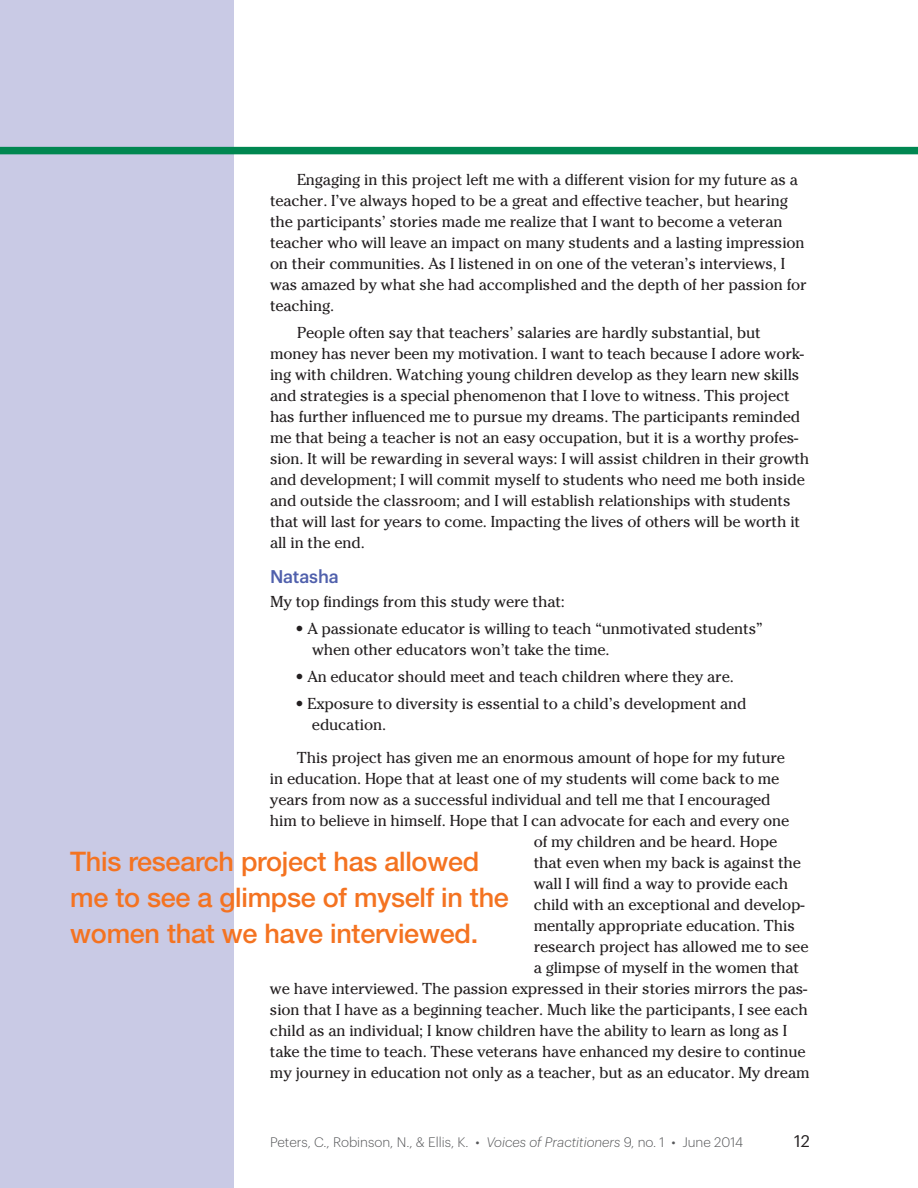
<style>
.page{position:relative;width:918px;height:1188px;background:#fff}
.page>*{position:absolute;margin:0;border:0;box-sizing:border-box;transform-origin:0 0}
.t1{font:500 27px/36px "Helvetica Neue LT Std";letter-spacing:-.01em;color:#f47321}
.t2{font:500 18px "Graphik";letter-spacing:-.01em;color:#5060ac}
.t3{font:16.5px "Graphik";color:#231f20}
.t4{font:15.75px/21px "Cheltenham";letter-spacing:-.01em;color:#231f20}
.t5{font:300 13.5px "Graphik";color:#57585a}
.s1{font-style:italic}
</style>
<div class="page">
<div style="left:0;top:0;width:234px;height:1188px;background:#c9cae5"></div>
<div style="left:0;top:147px;width:918px;height:7px;background:#008751"></div>
<p class="t4" style="left:270px;top:170px;width:538px;text-indent:27px">Engaging in this project left me with a different vision for my future as a teacher. I’ve always hoped to be a great and effective teacher, but hearing the participants’ stories made me realize that I want to become a veteran teacher who will leave an impact on many students and a lasting impression on their communities. As I listened in on one of the veteran’s interviews, I was amazed by what she had accomplished and the depth of her passion for teaching.</p>
<p class="t4" style="left:270px;top:323px;width:541px;text-indent:27px">People often say that teachers’ salaries are hardly substantial, but money has never been my motivation. I want to teach because I adore work&shy;ing with children. Watching young children develop as they learn new skills and strategies is a special phenomenon that I love to witness. This project has further influenced me to pursue my dreams. The participants reminded me that being a teacher is not an easy occupation, but it is a worthy profes&shy;sion. It will be rewarding in several ways: I will assist children in their growth and development; I will commit myself to students who need me both inside and outside the classroom; and I will establish relationships with students that will last for years to come. Impacting the lives of others will be worth it all in the end.</p>
<p class="t2" style="left:270px;top:563px;width:70px">Natasha</p>
<p class="t4" style="left:270px;top:591px;width:296px">My top findings from this study were that:</p>
<p class="t4" style="left:312px;top:618px;width:452px;text-indent:-17px">• A passionate educator is willing to teach “unmotivated students” when other educators won’t take the time.</p>
<p class="t4" style="left:295px;top:666px;width:440px">• An educator should meet and teach children where they are.</p>
<p class="t4" style="left:312px;top:693px;width:436px;text-indent:-16px">• Exposure to diversity is essential to a child’s development and education.</p>
<p class="t4" style="left:297px;top:747px;width:490px">This project has given me an enormous amount of hope for my future</p>
<p class="t4" style="left:270px;top:768px;width:511px">in education. Hope that at least one of my students will come back to me</p>
<p class="t4" style="left:270px;top:789px;width:502px">years from now as a successful individual and tell me that I encouraged</p>
<p class="t4" style="left:270px;top:810px;width:521px">him to believe in himself. Hope that I can advocate for each and every one</p>
<p class="t4" style="left:534px;top:831px;width:245px">of my children and be heard. Hope</p>
<p class="t4" style="left:534px;top:852px;width:269px">that even when my back is against the</p>
<p class="t4" style="left:534px;top:873px;width:256px">wall I will find a way to provide each</p>
<p class="t4" style="left:534px;top:894px;width:272px">child with an exceptional and develop-</p>
<p class="t4" style="left:534px;top:915px;width:263px">mentally appropriate education. This</p>
<p class="t4" style="left:534px;top:936px;width:276px">research project has allowed me to see</p>
<p class="t4" style="left:534px;top:957px;width:267px">a glimpse of myself in the women that</p>
<p class="t4" style="left:270px;top:978px;width:539px">we have interviewed. The passion expressed in their stories mirrors the pas-</p>
<p class="t4" style="left:270px;top:999px;width:540px">sion that I have as a beginning teacher. Much like the participants, I see each</p>
<p class="t4" style="left:270px;top:1020px;width:519px">child as an individual; I know children have the ability to learn as long as I</p>
<p class="t4" style="left:270px;top:1041px;width:537px">take the time to teach. These veterans have enhanced my desire to continue</p>
<p class="t4" style="left:270px;top:1062px;width:541px">my journey in education not only as a teacher, but as an educator. My dream</p>
<h1 class="t1" style="left:70px;top:843px;width:440px">This research project has allowed me to see a glimpse of myself in the women that we have interviewed.</h1>
<p class="t5" style="left:270px;top:1132px;width:475px">Peters, C., Robinson, N., &amp; Ellis, K. • <span class="s1">Voices of Practitioners</span> 9, no. 1 • June 2014</p>
<p class="t3" style="left:794px;top:1129px;width:17px">12</p>
</div>
